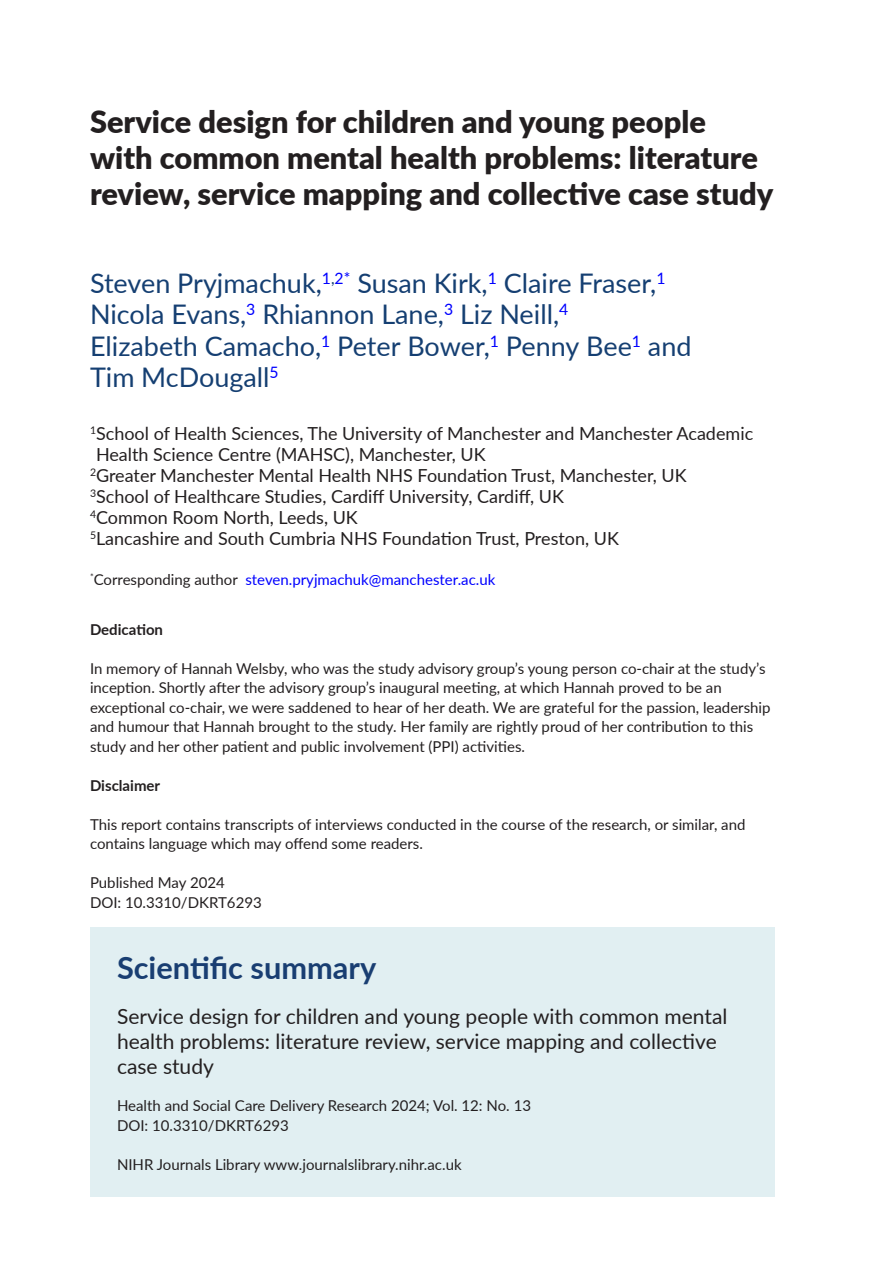
<style>
.page{position:relative;width:893px;height:1263px;background:#fff}
.page>*{position:absolute;margin:0;border:0;box-sizing:border-box;transform-origin:0 0}
.t1{font:900 30.75px/36px "Lato";color:#231f20}
.t2{font:700 30.75px "Lato";color:#193e72}
.t3{font:27px/31.5px "Lato";color:#153f72}
.t4{font:21px/25.2px "Lato";color:#231f20}
.t5{font:18px "Lato";color:#231f20}
.t6{font:15px/19.5px "Lato";color:#231f20}
.t7{font:15px "Lato";color:#00f}
.t8{font:700 15px "Lato";color:#231f20}
.s1{color:#231f20}
</style>
<div class="page">
<div style="left:90px;top:927px;width:684px;height:270px;background:#e1eff2"></div>
<h1 class="t1" style="left:90px;top:102px;width:685px">Service design for children and young people with common mental health problems: literature review, service mapping and collective case study</h1>
<h2 class="t3" style="left:90px;top:266px;width:603px">Steven Pryjmachuk,<sup>1</sup><sup>,</sup><sup>2*</sup> Susan Kirk,<sup>1</sup> Claire Fraser,<sup>1<br></sup>Nicola Evans,<sup>3</sup> Rhiannon Lane,<sup>3</sup> Liz Neill,<sup>4<br></sup>Elizabeth Camacho,<sup>1</sup> Peter Bower,<sup>1</sup> Penny Bee<sup>1</sup> and Tim McDougall<sup>5</sup></h2>
<p class="t5" style="left:90px;top:420px;width:665px"><sup>1</sup>School of Health Sciences, The University of Manchester and Manchester Academic</p>
<p class="t5" style="left:96px;top:441px;width:391px">Health Science Centre (MAHSC), Manchester, UK</p>
<p class="t5" style="left:90px;top:462px;width:598px"><sup>2</sup>Greater Manchester Mental Health NHS Foundation Trust, Manchester, UK</p>
<p class="t5" style="left:90px;top:483px;width:476px"><sup>3</sup>School of Healthcare Studies, Cardiff University, Cardiff, UK</p>
<p class="t5" style="left:90px;top:504px;width:269px"><sup>4</sup>Common Room North, Leeds, UK</p>
<p class="t5" style="left:90px;top:525px;width:530px"><sup>5</sup>Lancashire and South Cumbria NHS Foundation Trust, Preston, UK</p>
<p class="t7" style="left:90px;top:569px;width:407px"><sup>*</sup><span class="s1">Corresponding author</span> steven.pryjmachuk@manchester.ac.uk</p>
<p class="t8" style="left:90px;top:618px;width:75px">Dedication</p>
<p class="t6" style="left:90px;top:658px;width:682px">In memory of Hannah Welsby, who was the study advisory group’s young person co-chair at the study’s inception. Shortly after the advisory group’s inaugural meeting, at which Hannah proved to be an exceptional co-chair, we were saddened to hear of her death. We are grateful for the passion, leadership and humour that Hannah brought to the study. Her family are rightly proud of her contribution to this study and her other patient and public involvement (PPI) activities.</p>
<p class="t8" style="left:90px;top:774px;width:72px">Disclaimer</p>
<p class="t6" style="left:90px;top:814px;width:657px">This report contains transcripts of interviews conducted in the course of the research, or similar, and contains language which may offend some readers.</p>
<p class="t6" style="left:90px;top:872px;width:173px">Published May 2024<br>DOI: 10.3310/DKRT6293</p>
<h1 class="t2" style="left:117px;top:945px;width:261px">Scientific summary</h1>
<h3 class="t4" style="left:117px;top:1002px;width:612px">Service design for children and young people with common mental health problems: literature review, service mapping and collective case study</h3>
<p class="t6" style="left:117px;top:1096px;width:416px">Health and Social Care Delivery Research 2024; Vol. 12: No. 13<br>DOI: 10.3310/DKRT6293</p>
<p class="t6" style="left:117px;top:1154px;width:346px">NIHR Journals Library www.journalslibrary.nihr.ac.uk</p>
</div>
